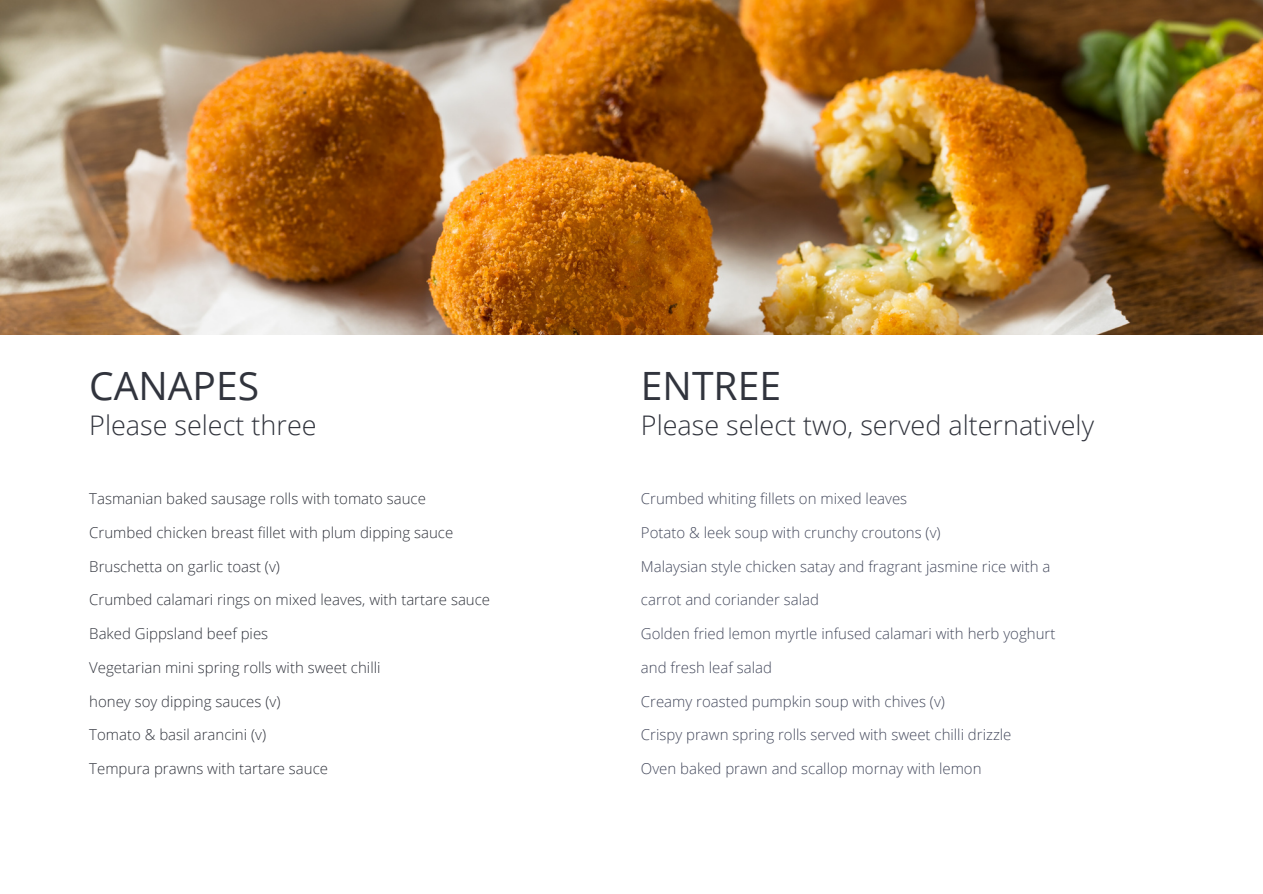
<style>
.page{position:relative;width:1263px;height:894px;background:#fff}
.page>*{position:absolute;margin:0;border:0;box-sizing:border-box;transform-origin:0 0}
.t1{font:39px "Open Sans";color:#31343d}
.t2{font:300 27px "Open Sans";color:#31343d}
.t3{font:300 15px "Open Sans";color:#454a5d}
.t4{font:300 15px "Open Sans";color:#31343d}
</style>
<div class="page">
<img style="left:0;top:0;width:1263px;height:334px">
<h1 class="t1" style="left:89px;top:358px;width:171px">CANAPES</h1>
<h2 class="t2" style="left:89px;top:406px;width:229px">Please select three</h2>
<p class="t4" style="left:89px;top:488px;width:338px">Tasmanian baked sausage rolls with tomato sauce</p>
<p class="t4" style="left:89px;top:521px;width:365px">Crumbed chicken breast fillet with plum dipping sauce</p>
<p class="t4" style="left:89px;top:555px;width:192px">Bruschetta on garlic toast (v)</p>
<p class="t4" style="left:89px;top:589px;width:402px">Crumbed calamari rings on mixed leaves, with tartare sauce</p>
<p class="t4" style="left:89px;top:623px;width:180px">Baked Gippsland beef pies</p>
<p class="t4" style="left:89px;top:656px;width:293px">Vegetarian mini spring rolls with sweet chilli</p>
<p class="t4" style="left:89px;top:690px;width:193px">honey soy dipping sauces (v)</p>
<p class="t4" style="left:89px;top:724px;width:178px">Tomato &amp; basil arancini (v)</p>
<p class="t4" style="left:89px;top:758px;width:240px">Tempura prawns with tartare sauce</p>
<h1 class="t1" style="left:641px;top:358px;width:142px">ENTREE</h1>
<h2 class="t2" style="left:641px;top:406px;width:455px">Please select two, served alternatively</h2>
<p class="t3" style="left:641px;top:488px;width:268px">Crumbed whiting fillets on mixed leaves</p>
<p class="t3" style="left:641px;top:521px;width:301px">Potato &amp; leek soup with crunchy croutons (v)</p>
<p class="t3" style="left:641px;top:555px;width:411px">Malaysian style chicken satay and fragrant jasmine rice with a</p>
<p class="t3" style="left:641px;top:589px;width:179px">carrot and coriander salad</p>
<p class="t3" style="left:641px;top:623px;width:416px">Golden fried lemon myrtle infused calamari with herb yoghurt</p>
<p class="t3" style="left:641px;top:656px;width:132px">and fresh leaf salad</p>
<p class="t3" style="left:641px;top:690px;width:305px">Creamy roasted pumpkin soup with chives (v)</p>
<p class="t3" style="left:641px;top:724px;width:372px">Crispy prawn spring rolls served with sweet chilli drizzle</p>
<p class="t3" style="left:641px;top:758px;width:342px">Oven baked prawn and scallop mornay with lemon</p>
</div>
